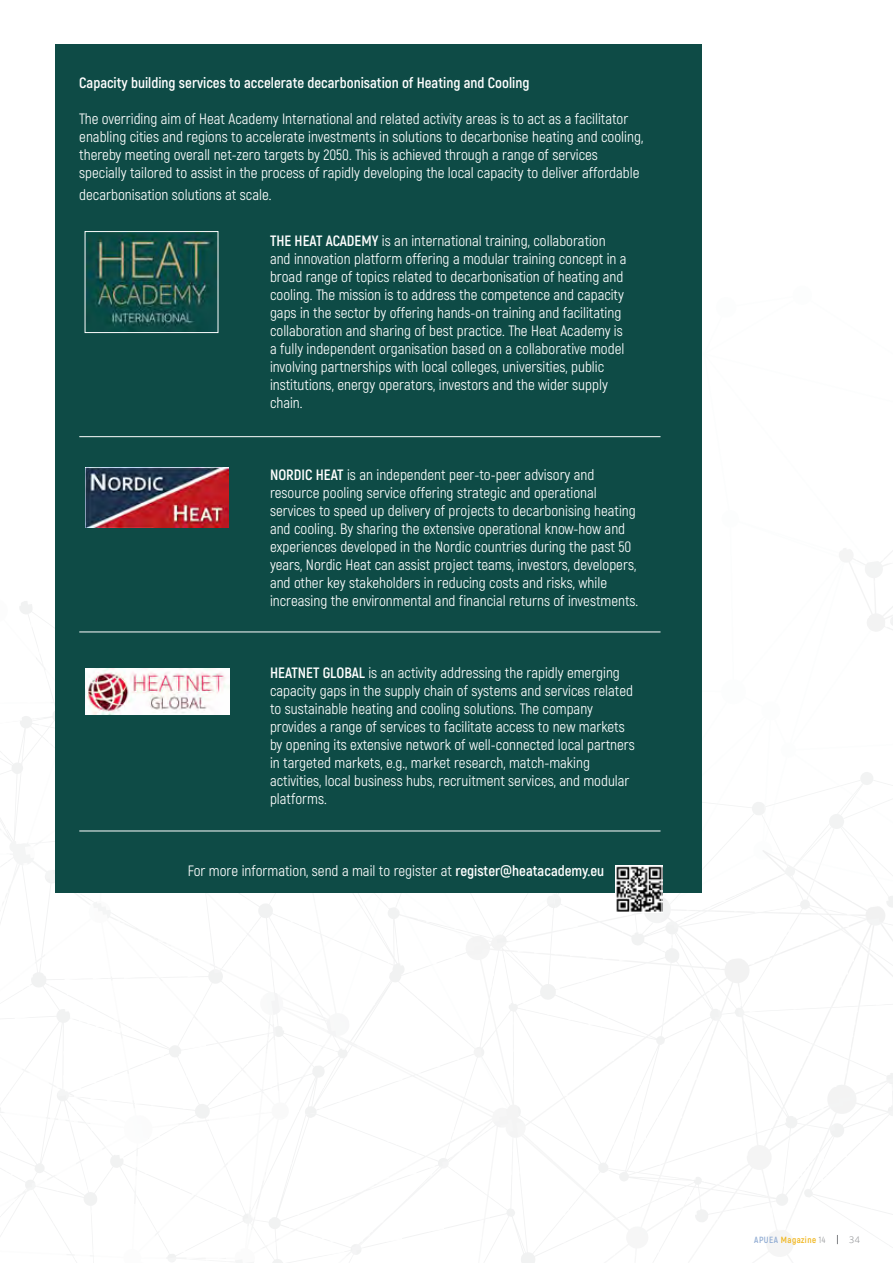
<style>
.page{position:relative;width:893px;height:1263px;background:#fff}
.page>*{position:absolute;margin:0;border:0;box-sizing:border-box;transform-origin:0 0}
.t1{font:15px/18px "Akrobat";color:#fff}
.t2{font:700 15px "Akrobat";color:#fff}
.t3{font:700 9px "Akrobat";letter-spacing:.05em;color:#f0b51c}
.t4{font:300 9px "Open Sans";color:#7c7e81}
.s1{font-weight:700}
.s2{color:#93aed4}
.s3{font-weight:300;color:#7c7e81}
</style>
<div class="page">
<div style="left:55px;top:45px;width:647px;height:848px;background:#0e4b46"></div>
<img style="left:85px;top:468px;width:144px;height:60px">
<img style="left:88px;top:233px;width:125px;height:97px">
<div style="left:85px;top:231px;width:133px;height:102px;border:1px solid #fff"></div>
<img style="left:85px;top:669px;width:145px;height:45px">
<hr style="left:79px;top:436px;width:581px;height:1px;background:#fff">
<hr style="left:79px;top:631px;width:581px;height:1px;background:#fff">
<hr style="left:79px;top:831px;width:581px;height:1px;background:#fff">
<img style="left:615px;top:865px;width:47px;height:47px">
<p class="t2" style="left:79px;top:74px;width:452px">Capacity building services to accelerate decarbonisation of Heating and Cooling</p>
<p class="t1" style="left:79px;top:110px;width:565px">The overriding aim of Heat Academy International and related activity areas is to act as a facilitator enabling cities and regions to accelerate investments in solutions to decarbonise heating and cooling, thereby meeting overall net-zero targets by 2050. This is achieved through a range of services specially tailored to assist in the process of rapidly developing the local capacity to deliver affordable</p>
<p class="t1" style="left:79px;top:186px;width:194px">decarbonisation solutions at scale.</p>
<p class="t1" style="left:270px;top:231px;width:358px"><span class="s1">THE HEAT ACADEMY</span> is an international training, collaboration and innovation platform offering a modular training concept in a broad range of topics related to decarbonisation of heating and cooling. The mission is to address the competence and capacity gaps in the sector by offering hands-on training and facilitating collaboration and sharing of best practice. The Heat Academy is a fully independent organisation based on a collaborative model involving partnerships with local colleges, universities, public institutions, energy operators, investors and the wider supply chain.</p>
<p class="t1" style="left:270px;top:465px;width:370px"><span class="s1">NORDIC HEAT</span> is an independent peer-to-peer advisory and resource pooling service offering strategic and operational services to speed up delivery of projects to decarbonising heating and cooling. By sharing the extensive operational know-how and experiences developed in the Nordic countries during the past 50 years, Nordic Heat can assist project teams, investors, developers, and other key stakeholders in reducing costs and risks, while increasing the environmental and financial returns of investments.</p>
<p class="t1" style="left:270px;top:663px;width:366px"><span class="s1">HEATNET GLOBAL</span> is an activity addressing the rapidly emerging capacity gaps in the supply chain of systems and services related to sustainable heating and cooling solutions. The company provides a range of services to facilitate access to new markets by opening its extensive network of well-connected local partners in targeted markets, e.g., market research, match-making activities, local business hubs, recruitment services, and modular platforms.</p>
<p class="t1" style="left:188px;top:862px;width:418px">For more information, send a mail to register at <span class="s1">register@heatacademy.eu</span></p>
<p class="t3" style="left:754px;top:1235px;width:73px"><span class="s2">APUEA</span> Magazine <span class="s3">14</span></p>
<p class="t4" style="left:849px;top:1234px;width:12px">34</p>
</div>
